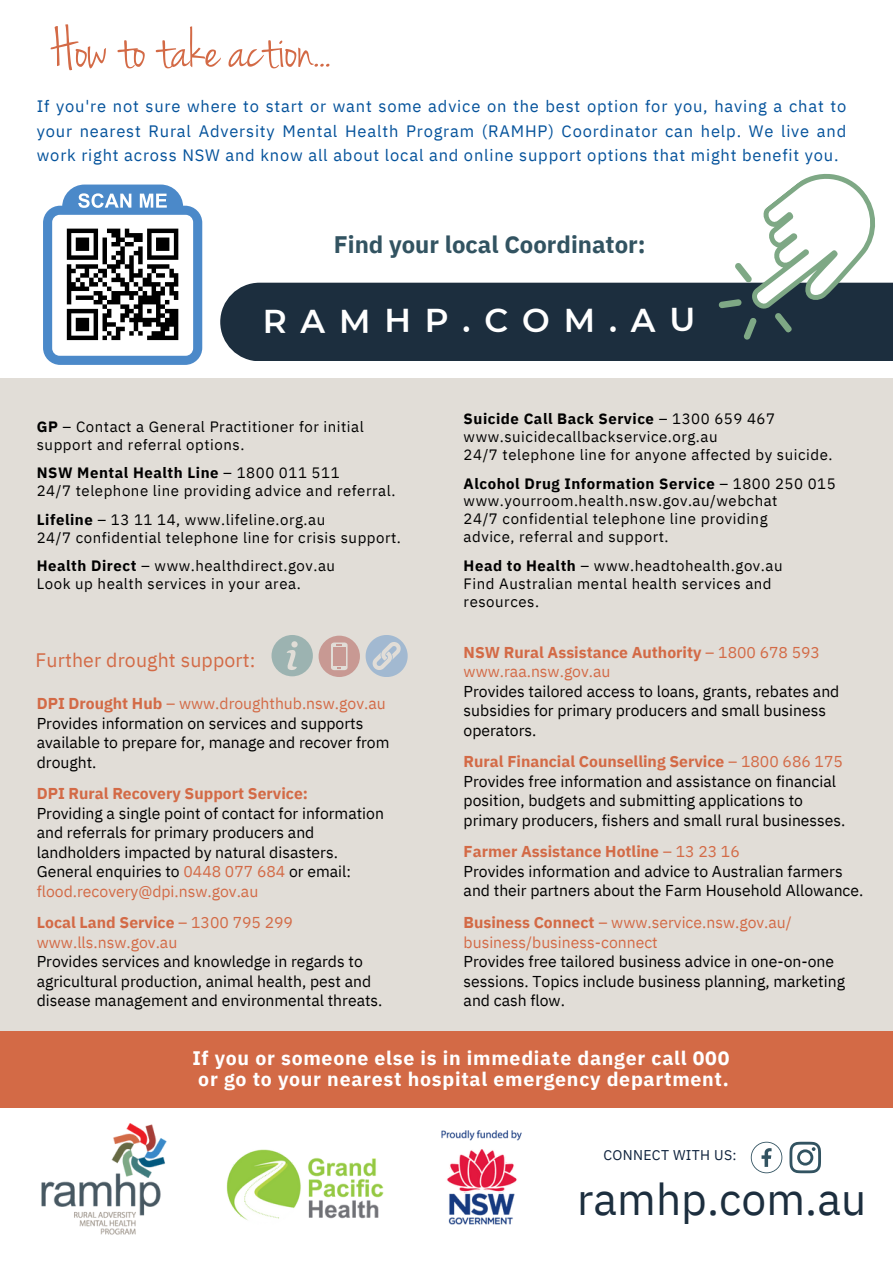
<style>
.page{position:relative;width:893px;height:1264px;background:#fff}
.page>*{position:absolute;margin:0;border:0;box-sizing:border-box;transform-origin:0 0}
.t1{font:60px "Jenna Sue";color:#d36a46}
.t2{font:44.25px "IBM Plex Sans";color:#1c2e3e}
.t3{font:600 33px "Montserrat";letter-spacing:.415em;color:#fff}
.t4{font:700 23.85px "IBM Plex Sans";color:#325361}
.t5{font:700 19.5px "IBM Plex Sans";letter-spacing:.04em;color:#fff}
.t6{font:19.5px "IBM Plex Sans";letter-spacing:.01em;color:#d36a46}
.t7{font:16.5px/24.8px "IBM Plex Sans";letter-spacing:.05em;color:#04529b;text-align:justify}
.t8{font:15.75px/19.5px "IBM Plex Sans";color:#000}
.t9{font:15.75px/19.5px "IBM Plex Sans";color:#d36a46}
.t10{font:700 15.75px "IBM Plex Sans";color:#d36a46}
.t11{font:15px/18px "IBM Plex Sans";letter-spacing:.035em;color:#000}
.t12{font:700 15px "IBM Plex Sans";letter-spacing:.035em;color:#000}
.t13{font:14.1px "IBM Plex Sans";letter-spacing:.02em;color:#0d213c}
.s1{font-weight:700}
.s2{font-weight:400}
.s3{color:#000}
</style>
<div class="page">
<img style="left:41px;top:1123px;width:481px;height:112px">
<svg style="left:789px;top:1141px;width:31px;height:32px"></svg>
<svg style="left:750px;top:1141px;width:32px;height:32px"></svg>
<div style="left:0;top:378px;width:892px;height:660px;background:#e1ddd7"></div>
<div style="left:220px;top:283px;width:672px;height:78px;background:#1c2e3e"></div>
<div style="left:43px;top:206px;width:159px;height:158px;background:#4b89c9;border-radius:17px"></div>
<div style="left:52px;top:215px;width:141px;height:141px;background:#fff;border-radius:8px"></div>
<svg style="left:62px;top:184px;width:121px;height:24px"></svg>
<svg style="left:67px;top:228px;width:111px;height:112px"></svg>
<div style="left:111px;top:335px;width:9px;height:5px;background:#000"></div>
<div style="left:147px;top:335px;width:31px;height:5px;background:#000"></div>
<svg style="left:712px;top:174px;width:180px;height:167px"></svg>
<div style="left:0;top:1031px;width:892px;height:76px;background:#d36a46"></div>
<svg style="left:271px;top:635px;width:136px;height:42px"></svg>
<p class="t1" style="left:52px;top:22px;width:280px">How to take action .</p>
<p class="t7" style="left:37px;top:93px;width:810px">If you're not sure where to start or want some advice on the best option for you, having a chat to your nearest Rural Adversity Mental Health Program (RAMHP) Coordinator can help. We live and work right across NSW and know all about local and online support options that might benefit you.</p>
<p class="t4" style="left:334px;top:228px;width:313px">Find your local Coordinator:</p>
<p class="t3" style="left:263px;top:300px;width:434px">RAMHP.COM.AU</p>
<p class="t11" style="left:37px;top:417px;width:328px"><span class="s1">GP</span> – Contact a General Practitioner for initial support and referral options.</p>
<p class="t12" style="left:37px;top:463px;width:304px">NSW Mental Health Line <span class="s2">– 1800 011 511</span></p>
<p class="t11" style="left:37px;top:481px;width:360px">24/7 telephone line providing advice and referral.</p>
<p class="t11" style="left:37px;top:510px;width:290px"><span class="s1">Lifeline</span> – 13 11 14, www.lifeline.org.au</p>
<p class="t11" style="left:37px;top:528px;width:366px">24/7 confidential telephone line for crisis support.</p>
<p class="t11" style="left:37px;top:556px;width:300px"><span class="s1">Health Direct</span> – www.healthdirect.gov.au</p>
<p class="t11" style="left:37px;top:574px;width:265px">Look up health services in your area.</p>
<p class="t6" style="left:35px;top:647px;width:221px">Further drought support:</p>
<p class="t9" style="left:37px;top:693px;width:350px"><span class="s1">DPI Drought Hub</span> – www.droughthub.nsw.gov.au</p>
<p class="t8" style="left:37px;top:713px;width:354px">Provides information on services and supports available to prepare for, manage and recover from drought.</p>
<p class="t10" style="left:37px;top:783px;width:273px">DPI Rural Recovery Support Service:</p>
<p class="t8" style="left:37px;top:803px;width:348px">Providing a single point of contact for information and referrals for primary producers and landholders impacted by natural disasters.</p>
<p class="t9" style="left:37px;top:861px;width:315px"><span class="s3">General enquiries to</span> 0448 077 684 <span class="s3">or email: </span>flood.recovery@dpi.nsw.gov.au</p>
<p class="t10" style="left:37px;top:912px;width:258px">Local Land Service <span class="s2">– 1300 795 299</span></p>
<p class="t9" style="left:37px;top:932px;width:142px">www.lls.nsw.gov.au</p>
<p class="t8" style="left:37px;top:951px;width:327px">Provides services and knowledge in regards to</p>
<p class="t8" style="left:37px;top:971px;width:336px">agricultural production, animal health, pest and</p>
<p class="t8" style="left:37px;top:990px;width:347px">disease management and environmental threats.</p>
<p class="t12" style="left:463px;top:408px;width:313px">Suicide Call Back Service <span class="s2">– 1300 659 467</span></p>
<p class="t11" style="left:463px;top:427px;width:255px">www.suicidecallbackservice.org.au</p>
<p class="t11" style="left:463px;top:445px;width:370px">24/7 telephone line for anyone affected by suicide.</p>
<p class="t12" style="left:463px;top:473px;width:373px">Alcohol Drug Information Service <span class="s2">– 1800 250 015</span></p>
<p class="t11" style="left:463px;top:492px;width:315px">www.yourroom.health.nsw.gov.au/webchat</p>
<p class="t11" style="left:463px;top:510px;width:305px">24/7 confidential telephone line providing</p>
<p class="t11" style="left:463px;top:528px;width:206px">advice, referral and support.</p>
<p class="t11" style="left:463px;top:556px;width:320px"><span class="s1">Head to Health</span> – www.headtohealth.gov.au</p>
<p class="t11" style="left:463px;top:574px;width:309px">Find Australian mental health services and</p>
<p class="t11" style="left:463px;top:592px;width:77px">resources.</p>
<p class="t10" style="left:463px;top:641px;width:358px">NSW Rural Assistance Authority <span class="s2">– 1800 678 593</span></p>
<p class="t9" style="left:463px;top:661px;width:148px">www.raa.nsw.gov.au</p>
<p class="t8" style="left:463px;top:681px;width:377px">Provides tailored access to loans, grants, rebates and subsidies for primary producers and small business operators.</p>
<p class="t10" style="left:463px;top:751px;width:381px">Rural Financial Counselling Service <span class="s2">– 1800 686 175</span></p>
<p class="t8" style="left:463px;top:771px;width:374px">Provides free information and assistance on financial</p>
<p class="t8" style="left:463px;top:790px;width:341px">position, budgets and submitting applications to</p>
<p class="t8" style="left:463px;top:810px;width:383px">primary producers, fishers and small rural businesses.</p>
<p class="t10" style="left:463px;top:841px;width:278px">Farmer Assistance Hotline <span class="s2">– 13 23 16</span></p>
<p class="t8" style="left:463px;top:861px;width:401px">Provides information and advice to Australian farmers and their partners about the Farm Household Allowance.</p>
<p class="t9" style="left:463px;top:912px;width:330px"><span class="s1">Business Connect</span> – www.service.nsw.gov.au/</p>
<p class="t9" style="left:463px;top:931px;width:196px">business/business-connect</p>
<p class="t8" style="left:463px;top:951px;width:383px">Provides free tailored business advice in one-on-one sessions. Topics include business planning, marketing and cash flow.</p>
<p class="t5" style="left:192px;top:1045px;width:538px">If you or someone else is in immediate danger call 000</p>
<p class="t5" style="left:198px;top:1065px;width:532px">or go to your nearest hospital emergency department.</p>
<p class="t13" style="left:603px;top:1145px;width:135px">CONNECT WITH US:</p>
<p class="t2" style="left:577px;top:1169px;width:291px">ramhp.com.au</p>
</div>
